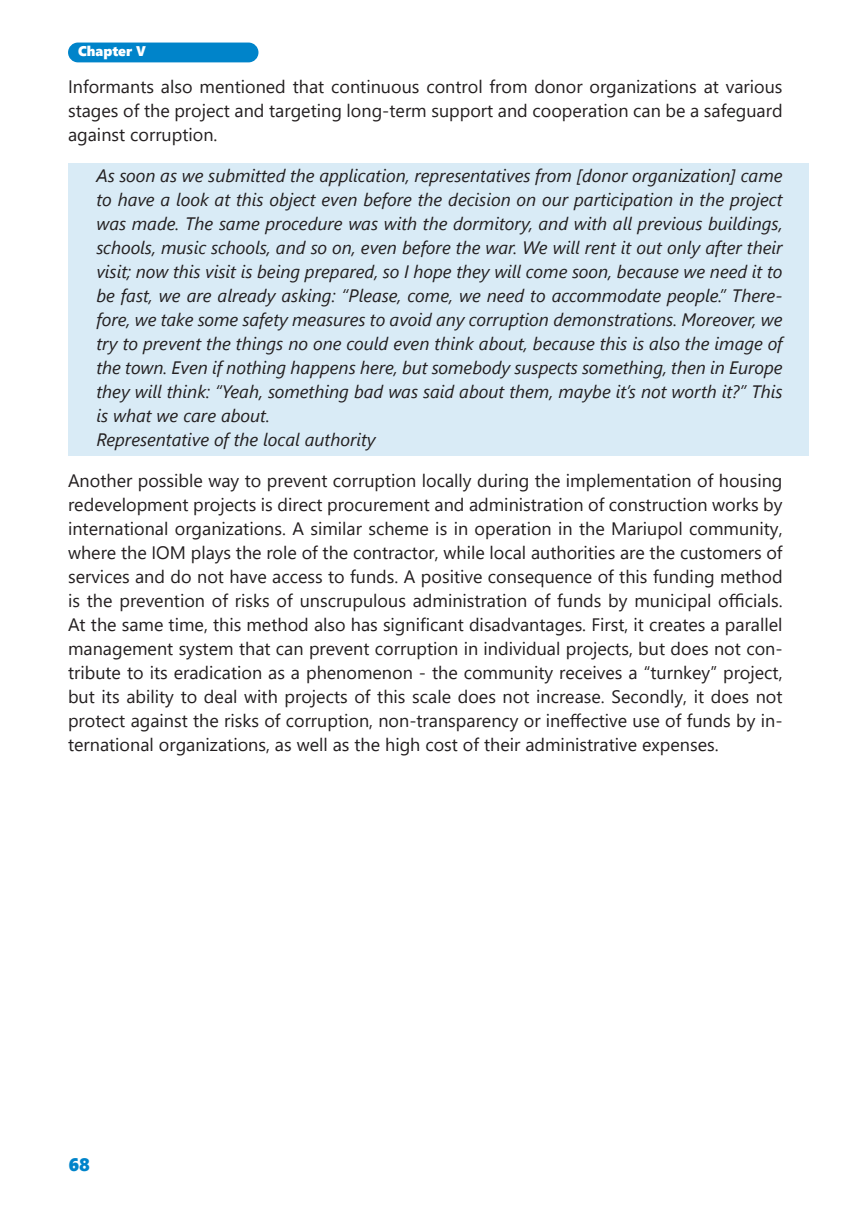
<style>
.page{position:relative;width:862px;height:1214px;background:#fff}
.page>*{position:absolute;margin:0;border:0;box-sizing:border-box;transform-origin:0 0}
.текст{font:18px/24px "Segoe UI";color:#231f20;text-align:justify}
.текст-2{font:italic 18px/24px "Segoe UI";color:#231f20;text-align:justify}
.t1{font:18px "Segoe UI Black";color:#0084ca}
.t2{font:14px "Segoe UI Black";color:#fff}
</style>
<div class="page">
<div style="left:68px;top:43px;width:190px;height:19px;background:#0084ca;border-radius:10px"></div>
<div style="left:68px;top:163px;width:740px;height:292px;background:#d9ebf6"></div>
<p class="t2" style="left:78px;top:41px;width:69px">Chapter V</p>
<p class="текст" style="left:68px;top:72px;width:716px">Informants also mentioned that continuous control from donor organizations at various stages of the project and targeting long-term support and cooperation can be a safeguard against corruption.</p>
<p class="текст-2" style="left:96px;top:160px;width:687px">As soon as we submitted the application, representatives from [donor organization] came to have a look at this object even before the decision on our participation in the project was made. The same procedure was with the dormitory, and with all previous buildings, schools, music schools, and so on, even before the war. We will rent it out only after their visit; now this visit is being prepared, so I hope they will come soon, because we need it to be fast, we are already asking: “Please, come, we need to accommodate people.” There&shy;fore, we take some safety measures to avoid any corruption demonstrations. Moreover, we try to prevent the things no one could even think about, because this is also the image of the town. Even if nothing happens here, but somebody suspects something, then in Europe they will think: “Yeah, something bad was said about them, maybe it’s not worth it?” This is what we care about.</p>
<p class="текст-2" style="left:96px;top:424px;width:281px">Representative of the local authority</p>
<p class="текст" style="left:68px;top:467px;width:716px">Another possible way to prevent corruption locally during the implementation of housing redevelopment projects is direct procurement and administration of construction works by international organizations. A similar scheme is in operation in the Mariupol community, where the IOM plays the role of the contractor, while local authorities are the customers of services and do not have access to funds. A positive consequence of this funding method is the prevention of risks of unscrupulous administration of funds by municipal officials.<br>At the same time, this method also has significant disadvantages. First, it creates a parallel management system that can prevent corruption in individual projects, but does not con&shy;tribute to its eradication as a phenomenon - the community receives a “turnkey” project, but its ability to deal with projects of this scale does not increase. Secondly, it does not protect against the risks of corruption, non-transparency or ineffective use of funds by in&shy;ternational organizations, as well as the high cost of their administrative expenses.</p>
<p class="t1" style="left:68px;top:1151px;width:23px">68</p>
</div>
